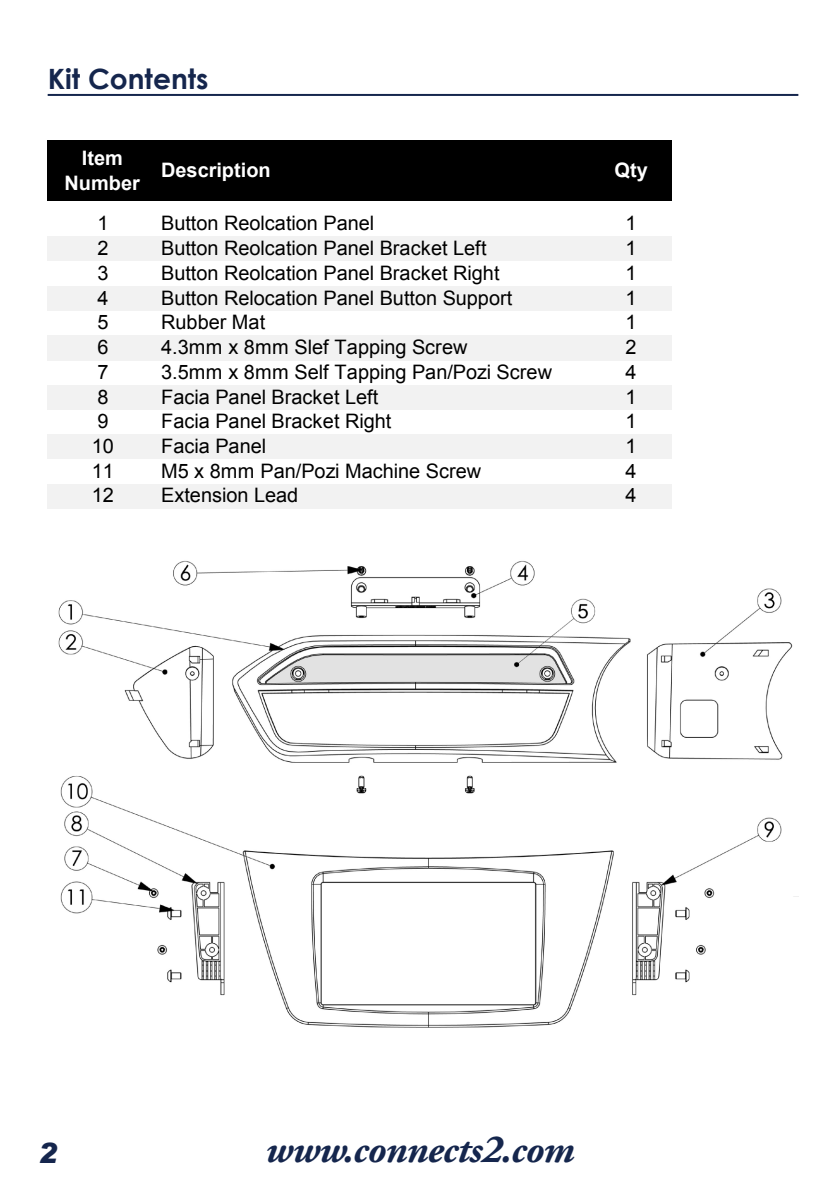
<style>
.page{position:relative;width:840px;height:1191px;background:#fff}
.page>*{position:absolute;margin:0;border:0;box-sizing:border-box;transform-origin:0 0}
.t1{font:italic 700 40px "Adobe Garamond Pro";letter-spacing:-.02em;color:#15264d}
.t2{font:700 28px "Century Gothic";color:#15264d}
.t3{font:italic 900 28px "Arial";color:#15264d}
.t4{font:20px "Arial";color:#000}
.t5{font:700 20px/25.6px "Arial";color:#fff;text-align:center}
</style>
<div class="page">
<hr style="left:48px;top:94px;width:749px;height:2px;background:#15264d">
<div style="left:48px;top:140px;width:624px;height:62px;background:#000"></div>
<div style="left:48px;top:201px;width:624px;height:11px;background:#fff"></div>
<div style="left:48px;top:236px;width:624px;height:25px;background:#f2f2f2"></div>
<div style="left:48px;top:286px;width:624px;height:24px;background:#f2f2f2"></div>
<div style="left:48px;top:335px;width:624px;height:25px;background:#f2f2f2"></div>
<div style="left:48px;top:384px;width:624px;height:25px;background:#f2f2f2"></div>
<div style="left:48px;top:434px;width:624px;height:25px;background:#f2f2f2"></div>
<div style="left:48px;top:483px;width:624px;height:25px;background:#f2f2f2"></div>
<img style="left:58px;top:561px;width:739px;height:467px">
<p class="t2" style="left:48px;top:58px;width:162px">Kit Contents</p>
<p class="t5" style="left:64px;top:145px;width:77px">Item<br>Number</p>
<p class="t5" style="left:161px;top:158px;width:111px">Description</p>
<p class="t5" style="left:614px;top:158px;width:35px">Qty</p>
<p class="t4" style="left:97px;top:210px;width:13px">1</p>
<p class="t4" style="left:161px;top:210px;width:214px">Button Reolcation Panel</p>
<p class="t4" style="left:625px;top:210px;width:13px">1</p>
<p class="t4" style="left:97px;top:235px;width:13px">2</p>
<p class="t4" style="left:161px;top:235px;width:327px">Button Reolcation Panel Bracket Left</p>
<p class="t4" style="left:625px;top:235px;width:13px">1</p>
<p class="t4" style="left:97px;top:260px;width:13px">3</p>
<p class="t4" style="left:161px;top:260px;width:340px">Button Reolcation Panel Bracket Right</p>
<p class="t4" style="left:625px;top:260px;width:13px">1</p>
<p class="t4" style="left:97px;top:284px;width:13px">4</p>
<p class="t4" style="left:161px;top:284px;width:352px">Button Relocation Panel Button Support</p>
<p class="t4" style="left:625px;top:284px;width:13px">1</p>
<p class="t4" style="left:97px;top:309px;width:13px">5</p>
<p class="t4" style="left:161px;top:309px;width:105px">Rubber Mat</p>
<p class="t4" style="left:625px;top:309px;width:13px">1</p>
<p class="t4" style="left:97px;top:334px;width:13px">6</p>
<p class="t4" style="left:161px;top:334px;width:308px">4.3mm x 8mm Slef Tapping Screw</p>
<p class="t4" style="left:625px;top:334px;width:13px">2</p>
<p class="t4" style="left:97px;top:359px;width:13px">7</p>
<p class="t4" style="left:161px;top:359px;width:392px">3.5mm x 8mm Self Tapping Pan/Pozi Screw</p>
<p class="t4" style="left:625px;top:359px;width:13px">4</p>
<p class="t4" style="left:97px;top:383px;width:13px">8</p>
<p class="t4" style="left:161px;top:383px;width:219px">Facia Panel Bracket Left</p>
<p class="t4" style="left:625px;top:383px;width:13px">1</p>
<p class="t4" style="left:97px;top:408px;width:13px">9</p>
<p class="t4" style="left:161px;top:408px;width:232px">Facia Panel Bracket Right</p>
<p class="t4" style="left:625px;top:408px;width:13px">1</p>
<p class="t4" style="left:92px;top:433px;width:24px">10</p>
<p class="t4" style="left:161px;top:433px;width:106px">Facia Panel</p>
<p class="t4" style="left:625px;top:433px;width:13px">1</p>
<p class="t4" style="left:92px;top:457px;width:24px">11</p>
<p class="t4" style="left:161px;top:457px;width:321px">M5 x 8mm Pan/Pozi Machine Screw</p>
<p class="t4" style="left:625px;top:457px;width:13px">4</p>
<p class="t4" style="left:92px;top:482px;width:24px">12</p>
<p class="t4" style="left:161px;top:482px;width:139px">Extension Lead</p>
<p class="t4" style="left:625px;top:482px;width:13px">4</p>
<p class="t3" style="left:38px;top:1135px;width:20px">2</p>
<h1 class="t1" style="left:265px;top:1126px;width:310px">www.connects2.com</h1>
</div>
